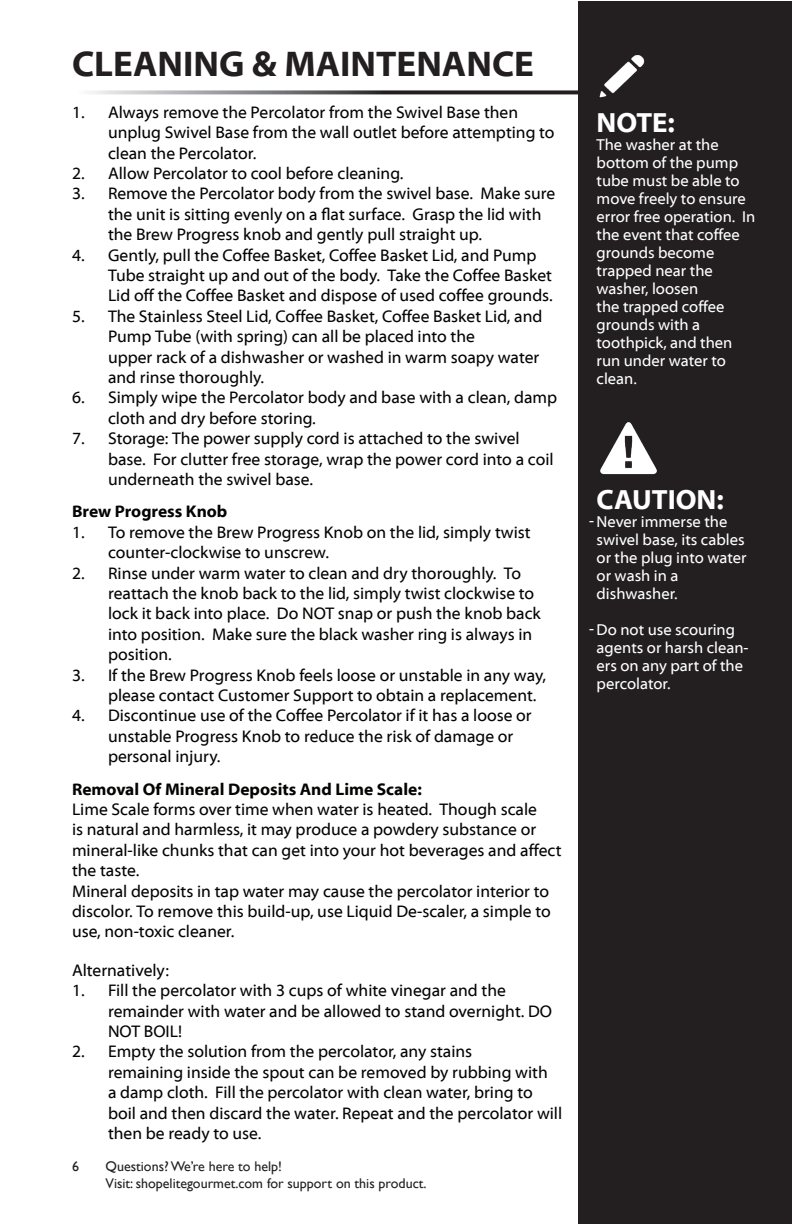
<style>
.page{position:relative;width:792px;height:1224px;background:#fff}
.page>*{position:absolute;margin:0;border:0;box-sizing:border-box;transform-origin:0 0}
.t1{font:700 36px "Myriad Web Pro";color:#231f20}
.t2{font:700 28px "Myriad Web Pro";color:#fff}
.t3{font:17px/20.4px "Myriad Web Pro";color:#040503}
.t4{font:700 17px "Myriad Web Pro";color:#040503}
.t5{font:16px/18px "Myriad Web Pro";color:#fff}
.t6{font:14px/16.8px "Gill Sans";color:#231f20}
</style>
<div class="page">
<svg style="left:90px;top:90px;width:488px;height:4px;background:#747375"></svg>
<div style="left:578px;top:1px;width:214px;height:1223px;background:#231f20"></div>
<img style="left:599px;top:55px;width:46px;height:43px">
<img style="left:600px;top:422px;width:57px;height:53px">
<p class="t1" style="left:72px;top:44px;width:464px">CLEANING &amp; MAINTENANCE</p>
<p class="t3" style="left:108px;top:102px;width:448px;text-indent:-36px">1. Always remove the Percolator from the Swivel Base then unplug Swivel Base from the wall outlet before attempting to clean the Percolator.</p>
<p class="t3" style="left:72px;top:163px;width:333px">2. Allow Percolator to cool before cleaning.</p>
<p class="t3" style="left:108px;top:184px;width:449px;text-indent:-36px">3. Remove the Percolator body from the swivel base. Make sure the unit is sitting evenly on a flat surface. Grasp the lid with the Brew Progress knob and gently pull straight up.</p>
<p class="t3" style="left:108px;top:245px;width:446px;text-indent:-36px">4. Gently, pull the Coffee Basket, Coffee Basket Lid, and Pump<br>Tube straight up and out of the body. Take the Coffee Basket<br>Lid off the Coffee Basket and dispose of used coffee grounds.</p>
<p class="t3" style="left:108px;top:306px;width:436px;text-indent:-36px">5. The Stainless Steel Lid, Coffee Basket, Coffee Basket Lid, and Pump Tube (with spring) can all be placed into the<br>upper rack of a dishwasher or washed in warm soapy water and rinse thoroughly.</p>
<p class="t3" style="left:108px;top:388px;width:451px;text-indent:-36px">6. Simply wipe the Percolator body and base with a clean, damp cloth and dry before storing.</p>
<p class="t3" style="left:108px;top:429px;width:447px;text-indent:-36px">7. Storage: The power supply cord is attached to the swivel base. For clutter free storage, wrap the power cord into a coil underneath the swivel base.</p>
<p class="t4" style="left:72px;top:502px;width:157px">Brew Progress Knob</p>
<p class="t3" style="left:108px;top:522px;width:424px;text-indent:-36px">1. To remove the Brew Progress Knob on the lid, simply twist counter-clockwise to unscrew.</p>
<p class="t3" style="left:108px;top:563px;width:434px;text-indent:-36px">2. Rinse under warm water to clean and dry thoroughly. To reattach the knob back to the lid, simply twist clockwise to lock it back into place. Do NOT snap or push the knob back into position. Make sure the black washer ring is always in position.</p>
<p class="t3" style="left:108px;top:665px;width:440px;text-indent:-36px">3. If the Brew Progress Knob feels loose or unstable in any way, please contact Customer Support to obtain a replacement.</p>
<p class="t3" style="left:108px;top:706px;width:425px;text-indent:-36px">4. Discontinue use of the Coffee Percolator if it has a loose or unstable Progress Knob to reduce the risk of damage or personal injury.</p>
<p class="t4" style="left:72px;top:780px;width:351px">Removal Of Mineral Deposits And Lime Scale:</p>
<p class="t3" style="left:72px;top:799px;width:491px">Lime Scale forms over time when water is heated. Though scale<br>is natural and harmless, it may produce a powdery substance or mineral-like chunks that can get into your hot beverages and affect the taste.</p>
<p class="t3" style="left:72px;top:881px;width:480px;text-align:justify">Mineral deposits in tap water may cause the percolator interior to discolor. To remove this build-up, use Liquid De-scaler, a simple to use, non-toxic cleaner.</p>
<p class="t3" style="left:72px;top:960px;width:99px">Alternatively:</p>
<p class="t3" style="left:108px;top:981px;width:446px;text-indent:-36px">1. Fill the percolator with 3 cups of white vinegar and the remainder with water and be allowed to stand overnight. DO<br>NOT BOIL!</p>
<p class="t3" style="left:108px;top:1042px;width:456px;text-indent:-36px">2. Empty the solution from the percolator, any stains<br>remaining inside the spout can be removed by rubbing with<br>a damp cloth. Fill the percolator with clean water, bring to boil and then discard the water. Repeat and the percolator will then be ready to use.</p>
<p class="t6" style="left:72px;top:1158px;width:8px">6</p>
<p class="t6" style="left:106px;top:1158px;width:322px">Questions? We’re here to help!<br>Visit: shopelitegourmet.com for support on this product.</p>
<p class="t2" style="left:597px;top:107px;width:80px">NOTE:</p>
<p class="t5" style="left:597px;top:136px;width:160px">The washer at the bottom of the pump tube must be able to move freely to ensure error free operation. In the event that coffee grounds become trapped near the washer, loosen<br>the trapped coffee grounds with a toothpick, and then run under water to clean.</p>
<p class="t2" style="left:597px;top:485px;width:129px">CAUTION:</p>
<p class="t5" style="left:597px;top:514px;width:151px;text-indent:-7px">-Never immerse the swivel base, its cables or the plug into water or wash in a dishwasher.</p>
<p class="t5" style="left:597px;top:622px;width:153px;text-indent:-7px">-Do not use scouring agents or harsh clean&shy;ers on any part of the percolator.</p>
</div>
